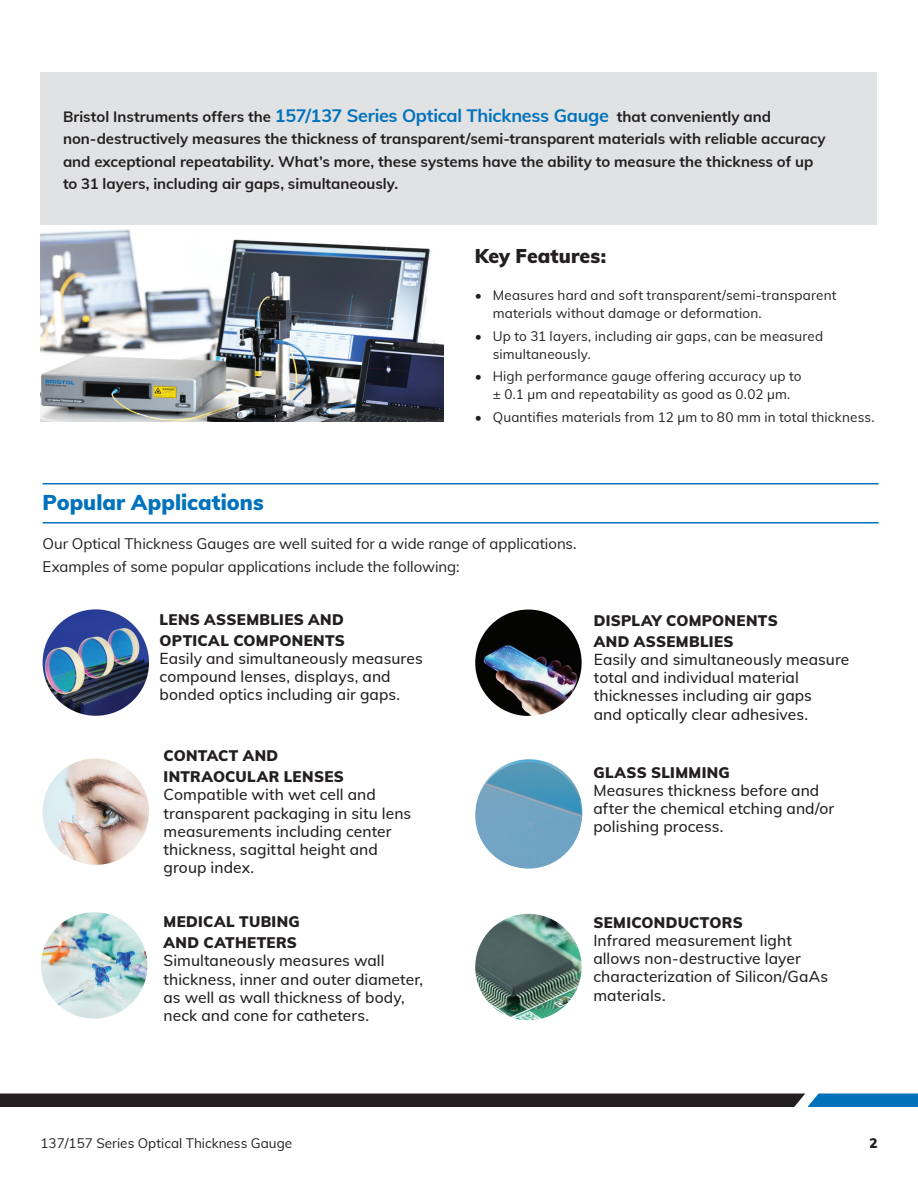
<style>
.page{position:relative;width:918px;height:1188px;background:#fff}
.page>*{position:absolute;margin:0;border:0;box-sizing:border-box;transform-origin:0 0}
.t1{font:900 21px "Muli";letter-spacing:.005em;color:#0072bc}
.t2{font:900 19.5px "Muli";letter-spacing:.005em;color:#231f20}
.t3{font:500 15.6px/18.3px "Muli";letter-spacing:.005em;color:#231f20}
.t4{font:700 15px/22.5px "Muli";color:#231f20}
.t5{font:900 15px/21px "Muli";letter-spacing:.02em;color:#231f20}
.t6{font:15px/22.5px "Muli";letter-spacing:-.005em;color:#231f20}
.t7{font:13.5px/18px "Muli";letter-spacing:.01em;color:#231f20}
.t8{font:900 13.5px "Muli";color:#231f20}
.s1{font-size:18px;color:#0072bc}
</style>
<div class="page">
<svg style="left:0;top:1094px;width:918px;height:13px;background:#222b35"></svg>
<img style="left:40px;top:229px;width:403px;height:192px">
<div style="left:40px;top:72px;width:838px;height:153px;background:#e1e2e4"></div>
<hr style="left:43px;top:483px;width:836px;height:1px;background:#0072bc">
<hr style="left:43px;top:522px;width:836px;height:2px;background:#0072bc">
<img style="left:43px;top:609px;width:106px;height:107px;border-radius:50%">
<img style="left:43px;top:758px;width:106px;height:107px;border-radius:50%">
<img style="left:475px;top:610px;width:107px;height:106px;border-radius:50%">
<img style="left:41px;top:912px;width:106px;height:107px;border-radius:50%">
<img style="left:475px;top:914px;width:107px;height:106px;border-radius:50%">
<img style="left:476px;top:759px;width:106px;height:107px;border-radius:50%">
<img style="left:475px;top:762px;width:107px;height:107px;border-radius:50%">
<p class="t4" style="left:63px;top:105px;width:764px">Bristol Instruments offers the <span class="s1">157/137 Series Optical Thickness Gauge</span> that conveniently and non-destructively measures the thickness of transparent/semi-transparent materials with reliable accuracy and exceptional repeatability. What’s more, these systems have the ability to measure the thickness of up to 31 layers, including air gaps, simultaneously.</p>
<p class="t2" style="left:475px;top:243px;width:133px">Key Features:</p>
<p class="t7" style="left:493px;top:286px;width:345px;text-indent:-18px">• Measures hard and soft transparent/semi-transparent materials without damage or deformation.</p>
<p class="t7" style="left:493px;top:327px;width:332px;text-indent:-18px">• Up to 31 layers, including air gaps, can be measured simultaneously.</p>
<p class="t7" style="left:475px;top:367px;width:328px;text-align:center">• High performance gauge offering accuracy up to ± 0.1 μm and repeatability as good as 0.02 μm.</p>
<p class="t7" style="left:475px;top:408px;width:401px">• Quantifies materials from 12 μm to 80 mm in total thickness.</p>
<h1 class="t1" style="left:43px;top:489px;width:223px">Popular Applications</h1>
<p class="t6" style="left:43px;top:532px;width:536px">Our Optical Thickness Gauges are well suited for a wide range of applications.<br>Examples of some popular applications include the following:</p>
<p class="t5" style="left:160px;top:608px;width:187px">LENS ASSEMBLIES AND<br>OPTICAL COMPONENTS</p>
<p class="t3" style="left:160px;top:649px;width:265px">Easily and simultaneously measures compound lenses, displays, and bonded optics including air gaps.</p>
<p class="t5" style="left:164px;top:745px;width:182px">CONTACT AND<br>INTRAOCULAR LENSES</p>
<p class="t3" style="left:164px;top:785px;width:249px">Compatible with wet cell and transparent packaging in situ lens measurements including center thickness, sagittal height and group index.</p>
<p class="t5" style="left:164px;top:911px;width:138px">MEDICAL TUBING<br>AND CATHETERS</p>
<p class="t3" style="left:164px;top:951px;width:261px">Simultaneously measures wall thickness, inner and outer diameter, as well as wall thickness of body, neck and cone for catheters.</p>
<p class="t5" style="left:594px;top:610px;width:185px">DISPLAY COMPONENTS<br>AND ASSEMBLIES</p>
<p class="t3" style="left:594px;top:650px;width:257px">Easily and simultaneously measure total and individual material thicknesses including air gaps<br>and optically clear adhesives.</p>
<p class="t5" style="left:593px;top:761px;width:138px">GLASS SLIMMING</p>
<p class="t3" style="left:593px;top:781px;width:242px">Measures thickness before and after the chemical etching and/or polishing process.</p>
<p class="t5" style="left:593px;top:911px;width:151px">SEMICONDUCTORS</p>
<p class="t3" style="left:593px;top:931px;width:236px">Infrared measurement light allows non-destructive layer characterization of Silicon/GaAs materials.</p>
<p class="t7" style="left:40px;top:1133px;width:253px">137/157 Series Optical Thickness Gauge</p>
<p class="t8" style="left:869px;top:1134px;width:10px">2</p>
</div>
